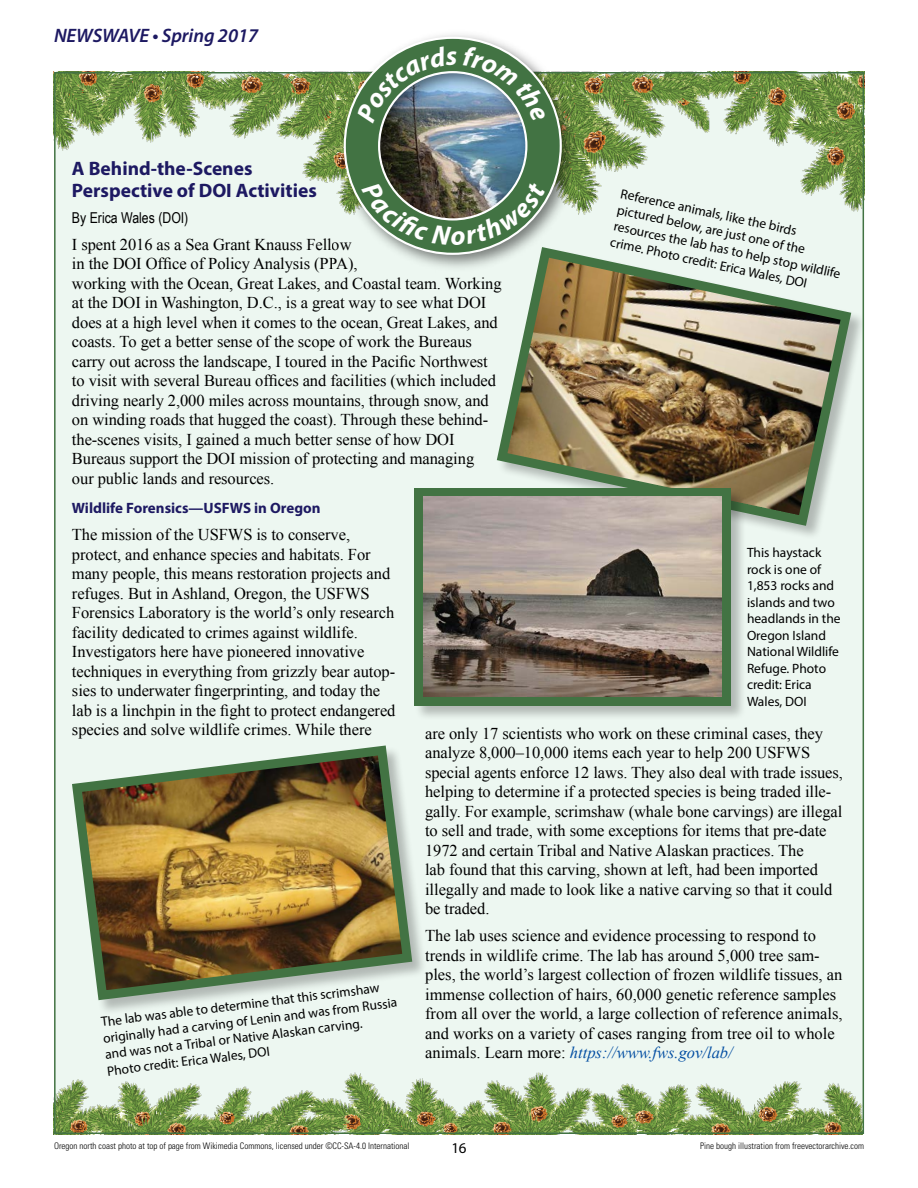
<style>
.page{position:relative;width:918px;height:1188px;background:#fff}
.page>*{position:absolute;margin:0;border:0;box-sizing:border-box;transform-origin:0 0}
.Sidebar_Title{font:700 19.5px/22.5px "Myriad Pro";color:#1d1962}
.t1{font:italic 600 19.5px "Myriad Pro";letter-spacing:-.005em;color:#1d1962}
.Body_Text{font:16.5px/19.5px "Times New Roman";letter-spacing:-.005em;color:#000}
.Sidebar_Sub-Title{font:700 15px "Myriad Pro";color:#1d1962}
.Authors{font:15px "Arial Narrow";color:#000}
.t2{font:15px "Myriad Pro";color:#000}
.FigureCaption{font:13.5px/16.5px "Myriad Pro";color:#000}
.t3{font:300 condensed 9px "Univers";color:#000}
.s1{font-style:italic;color:#034ea2}
</style>
<div class="page">
<div style="left:54px;top:72px;width:810px;height:1062px;background:#edf7f1"></div>
<img style="left:57px;top:75px;width:804px;height:140px">
<img style="left:53px;top:1072px;width:810px;height:63px">
<div style="left:497px;top:247px;width:369px;height:294px;background:#000;opacity:.25"></div>
<svg style="left:497px;top:247px;width:354px;height:279px"></svg>
<img style="left:507px;top:258px;width:334px;height:257px">
<div style="left:414px;top:487px;width:333px;height:234px;background:#000;opacity:.25"></div>
<div style="left:415px;top:488px;width:316px;height:218px;background:#427343"></div>
<img style="left:424px;top:497px;width:298px;height:200px">
<div style="left:72px;top:745px;width:356px;height:270px;background:#000;opacity:.25"></div>
<svg style="left:72px;top:746px;width:340px;height:254px"></svg>
<img style="left:82px;top:756px;width:320px;height:234px">
<img style="left:333px;top:34px;width:250px;height:243px">
<img style="left:343px;top:36px;width:220px;height:220px">
<img style="left:356px;top:46px;width:101px;height:77px">
<svg style="left:463px;top:46px;width:83px;height:76px;background:#769683"></svg>
<img style="left:361px;top:181px;width:185px;height:64px">
<p class="t1" style="left:54px;top:23px;width:206px">NEWSWAVE • Spring 2017</p>
<p class="Sidebar_Title" style="left:72px;top:156px;width:246px">A Behind-the-Scenes<br>Perspective of DOI Activities</p>
<p class="Authors" style="left:72px;top:207px;width:118px">By Erica Wales (DOI)</p>
<p class="Body_Text" style="left:72px;top:234px;width:431px">I spent 2016 as a Sea Grant Knauss Fellow<br>in the DOI Office of Policy Analysis (PPA),<br>working with the Ocean, Great Lakes, and Coastal team. Working at the DOI in Washington, D.C., is a great way to see what DOI does at a high level when it comes to the ocean, Great Lakes, and coasts. To get a better sense of the scope of work the Bureaus carry out across the landscape, I toured in the Pacific Northwest to visit with several Bureau offices and facilities (which included driving nearly 2,000 miles across mountains, through snow, and on winding roads that hugged the coast). Through these behind&shy;the-scenes visits, I gained a much better sense of how DOI Bureaus support the DOI mission of protecting and managing<br>our public lands and resources.</p>
<p class="Sidebar_Sub-Title" style="left:72px;top:498px;width:250px">Wildlife Forensics—USFWS in Oregon</p>
<p class="Body_Text" style="left:72px;top:525px;width:325px">The mission of the USFWS is to conserve, protect, and enhance species and habitats. For many people, this means restoration projects and refuges. But in Ashland, Oregon, the USFWS Forensics Laboratory is the world’s only research facility dedicated to crimes against wildlife.<br>Investigators here have pioneered innovative techniques in everything from grizzly bear autop&shy;sies to underwater fingerprinting, and today the lab is a linchpin in the fight to protect endangered species and solve wildlife crimes. While there</p>
<p class="FigureCaption" style="left:623px;top:185px;width:233px;rotate:12deg">Reference animals, like the birds<br>pictured below, are just one of the resources the lab has to help stop wildlife crime. Photo credit: Erica Wales, DOI</p>
<p class="FigureCaption" style="left:747px;top:544px;width:95px">This haystack rock is one of<br>1,853 rocks and islands and two headlands in the<br>Oregon Island<br>National Wildlife<br>Refuge. Photo credit: Erica<br>Wales, DOI</p>
<p class="Body_Text" style="left:425px;top:723px;width:419px">are only 17 scientists who work on these criminal cases, they analyze 8,000–10,000 items each year to help 200 USFWS special agents enforce 12 laws. They also deal with trade issues, helping to determine if a protected species is being traded ille&shy;gally. For example, scrimshaw (whale bone carvings) are illegal to sell and trade, with some exceptions for items that pre-date 1972 and certain Tribal and Native Alaskan practices. The<br>lab found that this carving, shown at left, had been imported illegally and made to look like a native carving so that it could be traded.</p>
<p class="Body_Text" style="left:425px;top:926px;width:419px">The lab uses science and evidence processing to respond to trends in wildlife crime. The lab has around 5,000 tree sam&shy;ples, the world’s largest collection of frozen wildlife tissues, an immense collection of hairs, 60,000 genetic reference samples from all over the world, a large collection of reference animals, and works on a variety of cases ranging from tree oil to whole animals. Learn more: <span class="s1">https://www.fws.gov/lab/</span></p>
<p class="FigureCaption" style="left:100px;top:1013px;width:298px;rotate:-7deg">The lab was able to determine that this scrimshaw originally had a carving of Lenin and was from Russia and was not a Tribal or Native Alaskan carving.<br>Photo credit: Erica Wales, DOI</p>
<p class="t3" style="left:54px;top:1141px;width:357px">Oregon north coast photo at top of page from Wikimedia Commons, licensed under ©CC-SA-4.0 International</p>
<p class="t3" style="left:700px;top:1141px;width:165px">Pine bough illustration from freevectorarchive.com</p>
<p class="t2" style="left:451px;top:1139px;width:17px">16</p>
</div>
